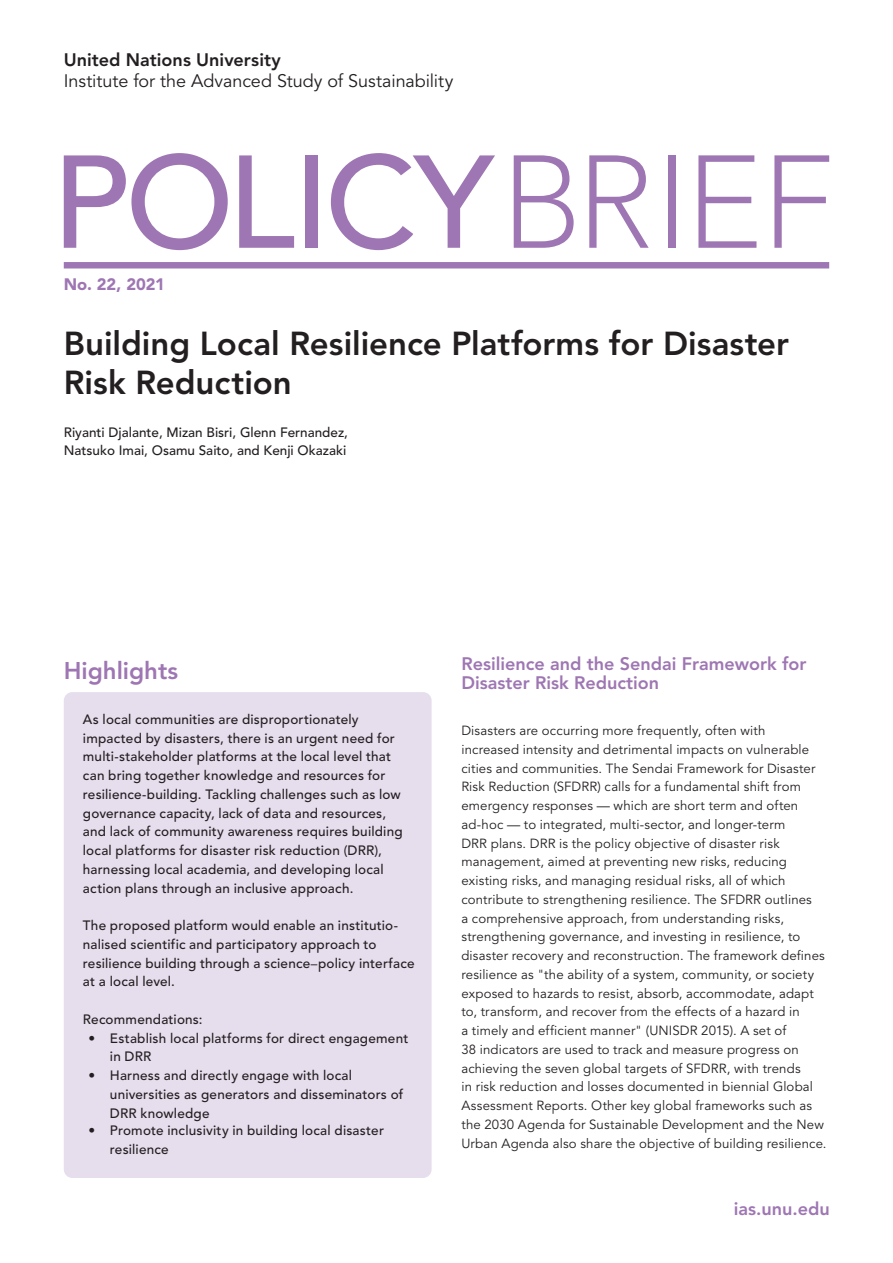
<style>
.page{position:relative;width:893px;height:1263px;background:#fff}
.page>*{position:absolute;margin:0;border:0;box-sizing:border-box;transform-origin:0 0}
.t1{font:800 33px/39px "Avenir";color:#231f20}
.t2{font:800 24px "Avenir";color:#9e76b3}
.Header_1_Purple{font:800 18px/18.8px "Avenir";color:#9e76b3}
.t3{font:18px "Avenir";letter-spacing:-.005em;color:#231f20}
.t4{font:800 18px "Avenir";color:#231f20}
.t5{font:900 16.5px "Avenir";letter-spacing:-.005em;color:#9e76b3}
.highlights_indent_1{font:500 13.5px/18.8px "Avenir";letter-spacing:.015em;color:#231f20}
.text{font:13.2px/18.8px "Avenir";letter-spacing:.01em;color:#231f20}
.s1{font-weight:400;font-size:13.2px}
</style>
<div class="page">
<svg style="left:64px;top:153px;width:164px;height:97px"></svg>
<svg style="left:239px;top:155px;width:55px;height:93px"></svg>
<div style="left:306px;top:155px;width:12px;height:93px;background:#9e76b3"></div>
<svg style="left:331px;top:153px;width:164px;height:97px"></svg>
<svg style="left:514px;top:155px;width:60px;height:93px"></svg>
<svg style="left:589px;top:155px;width:60px;height:93px"></svg>
<div style="left:668px;top:155px;width:7px;height:93px;background:#9e76b3"></div>
<svg style="left:698px;top:155px;width:58px;height:93px"></svg>
<svg style="left:774px;top:155px;width:55px;height:93px"></svg>
<div style="left:64px;top:262px;width:765px;height:6px;background:#9e76b3"></div>
<div style="left:64px;top:692px;width:368px;height:486px;background:#e6dded;border-radius:9px"></div>
<p class="t4" style="left:64px;top:49px;width:219px">United Nations University</p>
<p class="t3" style="left:64px;top:71px;width:391px">Institute for the Advanced Study of Sustainability</p>
<p class="t5" style="left:64px;top:274px;width:103px">No. 22, 2021</p>
<p class="t1" style="left:64px;top:324px;width:727px">Building Local Resilience Platforms for Disaster<br>Risk Reduction</p>
<p class="highlights_indent_1" style="left:64px;top:423px;width:286px;line-height:18px">Riyanti Djalante, Mizan Bisri, Glenn Fernandez,<br>Natsuko Imai, Osamu Saito, and Kenji Okazaki</p>
<p class="t2" style="left:64px;top:656px;width:116px">Highlights</p>
<p class="highlights_indent_1" style="left:83px;top:710px;width:321px">As local communities are disproportionately impacted by disasters, there is an urgent need for multi-stakeholder platforms at the local level that can bring together knowledge and resources for resilience-building. Tackling challenges such as low governance capacity, lack of data and resources, and lack of community awareness requires building local platforms for disaster risk reduction (DRR), harnessing local academia, and developing local action plans through an inclusive approach.</p>
<p class="highlights_indent_1" style="left:83px;top:916px;width:333px">The proposed platform would enable an institutio&shy;nalised scientific and participatory approach to resilience building through a science<span class="s1">–</span>policy interface at a local level.</p>
<p class="highlights_indent_1" style="left:83px;top:1010px;width:121px">Recommendations:</p>
<p class="highlights_indent_1" style="left:110px;top:1029px;width:300px;text-indent:-21px">• Establish local platforms for direct engagement in DRR</p>
<p class="highlights_indent_1" style="left:110px;top:1066px;width:295px;text-indent:-21px">• Harness and directly engage with local universities as generators and disseminators of<br>DRR knowledge</p>
<p class="highlights_indent_1" style="left:110px;top:1121px;width:276px;text-indent:-21px">• Promote inclusivity in building local disaster resilience</p>
<p class="Header_1_Purple" style="left:461px;top:655px;width:346px">Resilience and the Sendai Framework for<br>Disaster Risk Reduction</p>
<p class="text" style="left:461px;top:722px;width:306px">Disasters are occurring more frequently, often with</p>
<p class="text" style="left:461px;top:740px;width:367px">increased intensity and detrimental impacts on vulnerable cities and communities. The Sendai Framework for Disaster Risk Reduction (SFDRR) calls for a fundamental shift from emergency responses — which are short term and often ad-hoc — to integrated, multi-sector, and longer-term<br>DRR plans. DRR is the policy objective of disaster risk management, aimed at preventing new risks, reducing existing risks, and managing residual risks, all of which contribute to strengthening resilience. The SFDRR outlines<br>a comprehensive approach, from understanding risks, strengthening governance, and investing in resilience, to disaster recovery and reconstruction. The framework defines resilience as "the ability of a system, community, or society exposed to hazards to resist, absorb, accommodate, adapt to, transform, and recover from the effects of a hazard in<br>a timely and efficient manner" (UNISDR 2015). A set of<br>38 indicators are used to track and measure progress on achieving the seven global targets of SFDRR, with trends<br>in risk reduction and losses documented in biennial Global Assessment Reports. Other key global frameworks such as the 2030 Agenda for Sustainable Development and the New Urban Agenda also share the objective of building resilience.</p>
<p class="Header_1_Purple" style="left:734px;top:1199px;width:97px">ias.unu.edu</p>
</div>
